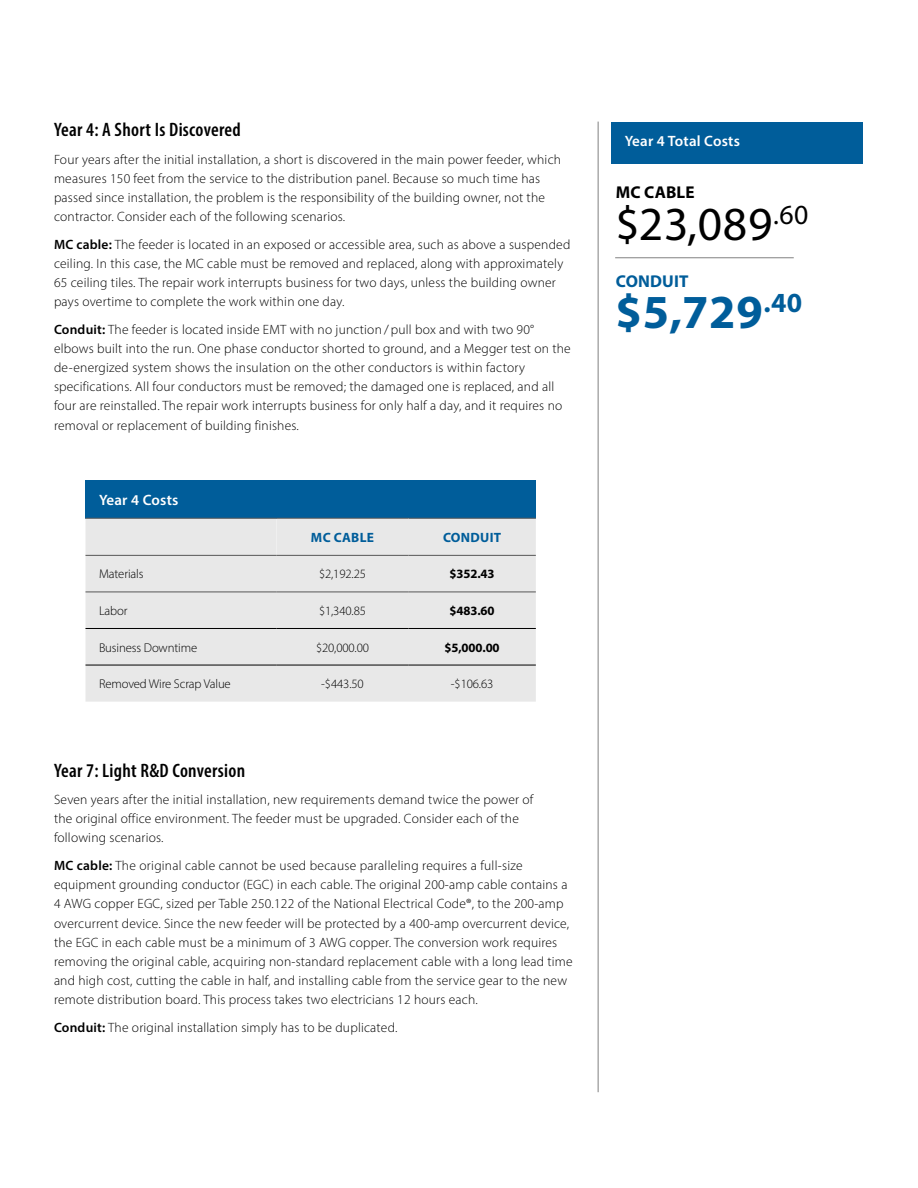
<style>
.page{position:relative;width:918px;height:1188px;background:#fff}
.page>*{position:absolute;margin:0;border:0;box-sizing:border-box;transform-origin:0 0}
.t1{font:47.7px "Myriad Pro";color:#000}
.t2{font:700 47.7px "Myriad Pro";color:#005d9a}
.t3{font:600 condensed 19.5px "Myriad Pro";letter-spacing:.015em;color:#000}
.t4{font:700 17.1px "Myriad Pro";letter-spacing:.01em;color:#000}
.t5{font:700 17.1px "Myriad Pro";letter-spacing:.01em;color:#005d9a}
.t6{font:600 15px "Myriad Pro";letter-spacing:.015em;color:#fff}
.t7{font:300 13.5px/19.2px "Myriad Pro";letter-spacing:.015em;color:#000}
.t8{font:700 13.5px "Myriad Pro";letter-spacing:.02em;color:#005d9a}
.t9{font:300 12.75px "Myriad Pro";letter-spacing:-.01em;color:#000}
.t10{font:700 12.75px "Myriad Pro";letter-spacing:-.01em;color:#000}
.s1{font-weight:600}
</style>
<div class="page">
<hr style="left:598px;top:122px;width:1px;height:970px;background:#818181">
<div style="left:86px;top:480px;width:450px;height:38px;background:#005d9a"></div>
<div style="left:86px;top:519px;width:450px;height:183px;background:#e8e8e8"></div>
<div style="left:277px;top:518px;width:131px;height:37px;background:#e8e8e8"></div>
<hr style="left:86px;top:518px;width:191px;height:1px;background:#575757">
<hr style="left:277px;top:518px;width:131px;height:1px;background:#575757">
<hr style="left:408px;top:518px;width:128px;height:1px;background:#575757">
<hr style="left:86px;top:555px;width:191px;height:1px;background:#575757">
<hr style="left:277px;top:555px;width:131px;height:1px;background:#575757">
<hr style="left:408px;top:555px;width:128px;height:1px;background:#575757">
<hr style="left:86px;top:592px;width:191px;height:1px;background:#575757">
<hr style="left:277px;top:592px;width:131px;height:1px;background:#575757">
<hr style="left:408px;top:592px;width:128px;height:1px;background:#575757">
<hr style="left:86px;top:628px;width:191px;height:1px;background:#000">
<hr style="left:277px;top:628px;width:131px;height:1px;background:#000">
<hr style="left:408px;top:628px;width:128px;height:1px;background:#000">
<hr style="left:86px;top:665px;width:191px;height:1px;background:#000">
<hr style="left:277px;top:665px;width:131px;height:1px;background:#000">
<hr style="left:408px;top:665px;width:128px;height:1px;background:#000">
<div style="left:611px;top:122px;width:252px;height:41px;background:#005d9a"></div>
<hr style="left:615px;top:258px;width:179px;height:1px;background:#818181">
<h2 class="t3" style="left:54px;top:118px;width:188px">Year 4: A Short Is Discovered</h2>
<p class="t7" style="left:54px;top:150px;width:509px">Four years after the initial installation, a short is discovered in the main power feeder, which measures 150 feet from the service to the distribution panel. Because so much time has passed since installation, the problem is the responsibility of the building owner, not the contractor. Consider each of the following scenarios.</p>
<p class="t7" style="left:54px;top:235px;width:518px"><span class="s1">MC cable:</span> The feeder is located in an exposed or accessible area, such as above a suspended ceiling. In this case, the MC cable must be removed and replaced, along with approximately 65 ceiling tiles. The repair work interrupts business for two days, unless the building owner pays overtime to complete the work within one day.</p>
<p class="t7" style="left:54px;top:320px;width:518px"><span class="s1">Conduit:</span> The feeder is located inside EMT with no junction / pull box and with two 90° elbows built into the run. One phase conductor shorted to ground, and a Megger test on the de-energized system shows the insulation on the other conductors is within factory specifications. All four conductors must be removed; the damaged one is replaced, and all four are reinstalled. The repair work interrupts business for only half a day, and it requires no removal or replacement of building finishes.</p>
<p class="t6" style="left:99px;top:490px;width:81px">Year 4 Costs</p>
<p class="t8" style="left:311px;top:529px;width:65px">MC CABLE</p>
<p class="t8" style="left:443px;top:529px;width:60px">CONDUIT</p>
<p class="t9" style="left:99px;top:567px;width:46px">Materials</p>
<p class="t9" style="left:319px;top:567px;width:48px">$2,192.25</p>
<p class="t10" style="left:450px;top:566px;width:47px">$352.43</p>
<p class="t9" style="left:99px;top:603px;width:30px">Labor</p>
<p class="t9" style="left:319px;top:603px;width:48px">$1,340.85</p>
<p class="t10" style="left:450px;top:602px;width:47px">$483.60</p>
<p class="t9" style="left:99px;top:640px;width:100px">Business Downtime</p>
<p class="t9" style="left:316px;top:640px;width:55px">$20,000.00</p>
<p class="t10" style="left:445px;top:639px;width:57px">$5,000.00</p>
<p class="t9" style="left:99px;top:676px;width:133px">Removed Wire Scrap Value</p>
<p class="t9" style="left:321px;top:676px;width:44px">-$443.50</p>
<p class="t9" style="left:451px;top:676px;width:44px">-$106.63</p>
<h2 class="t3" style="left:54px;top:758px;width:193px">Year 7: Light R&amp;D Conversion</h2>
<p class="t7" style="left:54px;top:790px;width:481px">Seven years after the initial installation, new requirements demand twice the power of the original office environment. The feeder must be upgraded. Consider each of the following scenarios.</p>
<p class="t7" style="left:54px;top:856px;width:520px"><span class="s1">MC cable:</span> The original cable cannot be used because paralleling requires a full-size equipment grounding conductor (EGC) in each cable. The original 200-amp cable contains a 4 AWG copper EGC, sized per Table 250.122 of the National Electrical Code®, to the 200-amp overcurrent device. Since the new feeder will be protected by a 400-amp overcurrent device, the EGC in each cable must be a minimum of 3 AWG copper. The conversion work requires removing the original cable, acquiring non-standard replacement cable with a long lead time and high cost, cutting the cable in half, and installing cable from the service gear to the new remote distribution board. This process takes two electricians 12 hours each.</p>
<p class="t7" style="left:54px;top:1017px;width:345px"><span class="s1">Conduit:</span> The original installation simply has to be duplicated.</p>
<p class="t6" style="left:625px;top:132px;width:117px">Year 4 Total Costs</p>
<p class="t4" style="left:616px;top:182px;width:80px">MC CABLE</p>
<h1 class="t1" style="left:616px;top:194px;width:194px">$23,089<sup>.60</sup></h1>
<p class="t5" style="left:616px;top:270px;width:74px">CONDUIT</p>
<h1 class="t2" style="left:616px;top:281px;width:188px">$5,729<sup>.40</sup></h1>
</div>
